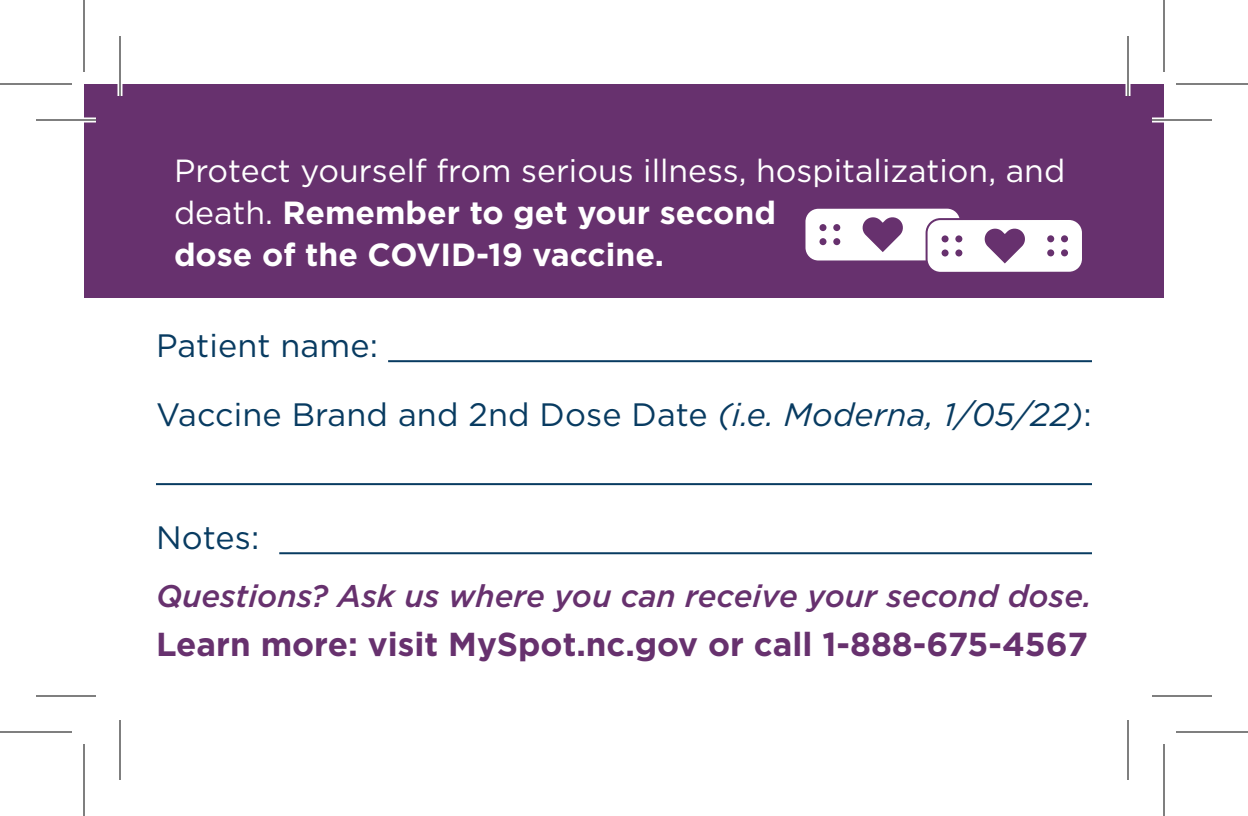
<style>
.page{position:relative;width:1248px;height:816px;background:#fff}
.page>*{position:absolute;margin:0;border:0;box-sizing:border-box;transform-origin:0 0}
.t1{font:700 33.2px "Gotham";color:#67316e}
.t2{font:32.4px/68.8px "Gotham";letter-spacing:.005em;color:#083b61}
.t3{font:32px/42px "Gotham";color:#fff}
.t4{font:italic 500 31.2px "Gotham";color:#67316e}
.s1{font-weight:700}
.s2{font-style:italic}
</style>
<div class="page">
<hr style="left:156px;top:483px;width:936px;height:2px;background:#083b61">
<hr style="left:279px;top:552px;width:813px;height:2px;background:#083b61">
<hr style="left:388px;top:360px;width:704px;height:2px;background:#083b61">
<div style="left:84px;top:84px;width:1080px;height:214px;background:#67316e"></div>
<div style="left:805px;top:209px;width:155px;height:52px;background:#fff;border-radius:13px"></div>
<svg style="left:862px;top:217px;width:41px;height:35px"></svg>
<div style="left:833px;top:224px;width:7px;height:7px;background:#67316e;border-radius:4px"></div>
<div style="left:833px;top:238px;width:7px;height:7px;background:#67316e;border-radius:4px"></div>
<div style="left:819px;top:224px;width:7px;height:7px;background:#67316e;border-radius:4px"></div>
<div style="left:819px;top:238px;width:8px;height:7px;background:#67316e;border-radius:4px"></div>
<svg style="left:925px;top:217px;width:157px;height:55px"></svg>
<div style="left:955px;top:235px;width:7px;height:7px;background:#67316e;border-radius:4px"></div>
<div style="left:955px;top:249px;width:7px;height:7px;background:#67316e;border-radius:4px"></div>
<div style="left:942px;top:235px;width:7px;height:7px;background:#67316e;border-radius:4px"></div>
<div style="left:942px;top:249px;width:7px;height:8px;background:#67316e;border-radius:4px"></div>
<div style="left:1061px;top:235px;width:7px;height:7px;background:#67316e;border-radius:4px"></div>
<div style="left:1061px;top:249px;width:7px;height:7px;background:#67316e;border-radius:4px"></div>
<div style="left:1047px;top:235px;width:7px;height:7px;background:#67316e;border-radius:4px"></div>
<div style="left:1047px;top:249px;width:7px;height:7px;background:#67316e;border-radius:4px"></div>
<hr style="left:36px;top:118px;width:60px;height:4px;background:#fff">
<hr style="left:1152px;top:118px;width:60px;height:4px;background:#fff">
<hr style="left:118px;top:36px;width:4px;height:60px;background:#fff">
<hr style="left:1126px;top:36px;width:4px;height:60px;background:#fff">
<hr style="left:36px;top:119px;width:60px;height:2px;background:#000">
<hr style="left:1152px;top:119px;width:60px;height:2px;background:#000">
<hr style="left:36px;top:695px;width:60px;height:2px;background:#000">
<hr style="left:1152px;top:695px;width:60px;height:2px;background:#000">
<hr style="left:119px;top:36px;width:2px;height:60px;background:#000">
<hr style="left:119px;top:720px;width:2px;height:60px;background:#000">
<hr style="left:1127px;top:36px;width:2px;height:60px;background:#000">
<hr style="left:1127px;top:720px;width:2px;height:60px;background:#000">
<hr style="left:0;top:83px;width:72px;height:2px;background:#000">
<hr style="left:1176px;top:83px;width:72px;height:2px;background:#000">
<hr style="left:0;top:731px;width:72px;height:2px;background:#000">
<hr style="left:1176px;top:731px;width:72px;height:2px;background:#000">
<hr style="left:83px;top:0;width:2px;height:72px;background:#000">
<hr style="left:83px;top:744px;width:2px;height:72px;background:#000">
<hr style="left:1163px;top:0;width:2px;height:72px;background:#000">
<hr style="left:1163px;top:744px;width:2px;height:72px;background:#000">
<p class="t3" style="left:174px;top:149px;width:893px">Protect yourself from serious illness, hospitalization, and death. <span class="s1">Remember to get your second<br>dose of the COVID-19 vaccine.</span></p>
<p class="t2" style="left:156px;top:311px;width:937px">Patient name:<br>Vaccine Brand and 2nd Dose Date <span class="s2">(i.e. Moderna, 1/05/22)</span>:</p>
<p class="t2" style="left:156px;top:502px;width:105px">Notes:</p>
<p class="t4" style="left:156px;top:576px;width:938px">Questions? Ask us where you can receive your second dose.</p>
<p class="t1" style="left:156px;top:622px;width:933px">Learn more: visit MySpot.nc.gov or call 1-888-675-4567</p>
</div>
